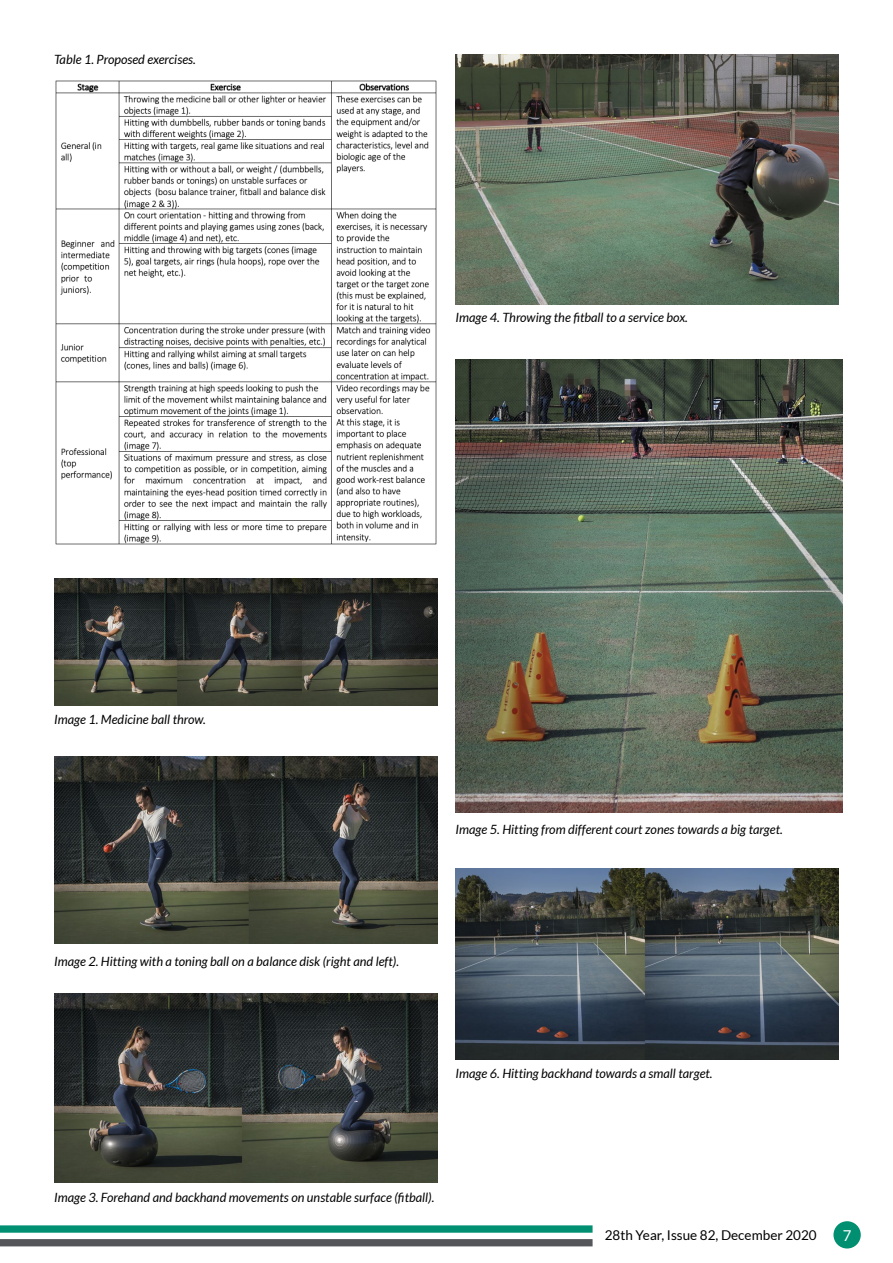
<style>
.page{position:relative;width:893px;height:1263px;background:#fff}
.page>*{position:absolute;margin:0;border:0;box-sizing:border-box;transform-origin:0 0}
.t1{font:15px "Lato";color:#fff}
.t2{font:13.5px "Lato";color:#000}
.t3{font:italic 12.75px "Lato";color:#000}
</style>
<div class="page">
<svg style="left:0;top:1225px;width:593px;height:8px;background:#16987c"></svg>
<div style="left:0;top:1239px;width:593px;height:7px;background:#54565a;border:2px solid #54565a"></div>
<div style="left:833px;top:1221px;width:28px;height:27px;background:#008f70;border-radius:50%"></div>
<img style="left:55px;top:80px;width:382px;height:465px">
<img style="left:54px;top:579px;width:383px;height:127px">
<img style="left:54px;top:757px;width:383px;height:186px">
<img style="left:54px;top:993px;width:384px;height:190px">
<img style="left:455px;top:54px;width:384px;height:251px">
<img style="left:455px;top:359px;width:387px;height:454px">
<img style="left:455px;top:869px;width:384px;height:190px">
<p class="t3" style="left:54px;top:53px;width:143px">Table 1. Proposed exercises.</p>
<p class="t3" style="left:455px;top:311px;width:234px">Image 4. Throwing the fitball to a service box.</p>
<p class="t3" style="left:54px;top:712px;width:153px">Image 1. Medicine ball throw.</p>
<p class="t3" style="left:455px;top:822px;width:329px">Image 5. Hitting from different court zones towards a big target.</p>
<p class="t3" style="left:54px;top:954px;width:346px">Image 2. Hitting with a toning ball on a balance disk (right and left).</p>
<p class="t3" style="left:455px;top:1066px;width:259px">Image 6. Hitting backhand towards a small target.</p>
<p class="t3" style="left:54px;top:1190px;width:382px">Image 3. Forehand and backhand movements on unstable surface (fitball).</p>
<p class="t2" style="left:605px;top:1227px;width:214px">28th Year, Issue 82, December 2020</p>
<p class="t1" style="left:843px;top:1227px;width:10px">7</p>
</div>
